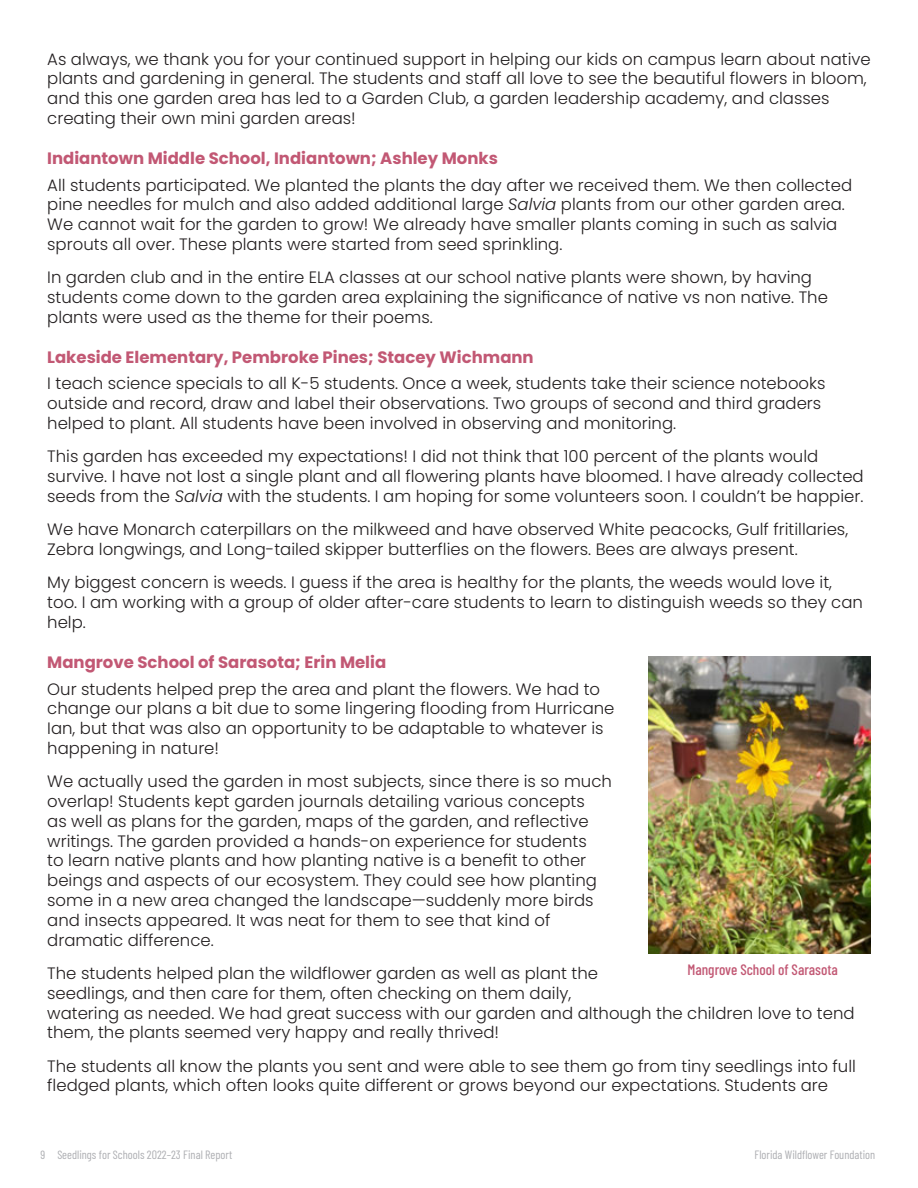
<style>
.page{position:relative;width:918px;height:1188px;background:#fff}
.page>*{position:absolute;margin:0;border:0;box-sizing:border-box;transform-origin:0 0}
.t1{font:300 16.5px/19.8px "Poppins";color:#231f20}
.t2{font:700 16.5px "Poppins";color:#c25874}
.t3{font:500 15px "Barlow Condensed";color:#c25874}
.t4{font:12px "Barlow Condensed";color:#adaeb2}
.s1{font-style:italic}
</style>
<div class="page">
<img style="left:648px;top:657px;width:223px;height:297px">
<p class="t1" style="left:47px;top:49px;width:825px">As always, we thank you for your continued support in helping our kids on campus learn about native plants and gardening in general. The students and staff all love to see the beautiful flowers in bloom, and this one garden area has led to a Garden Club, a garden leadership academy, and classes creating their own mini garden areas!</p>
<p class="t2" style="left:47px;top:149px;width:452px">Indiantown Middle School, Indiantown; Ashley Monks</p>
<p class="t1" style="left:47px;top:175px;width:806px">All students participated. We planted the plants the day after we received them. We then collected pine needles for mulch and also added additional large <span class="s1">Salvia</span> plants from our other garden area.<br>We cannot wait for the garden to grow! We already have smaller plants coming in such as salvia sprouts all over. These plants were started from seed sprinkling.</p>
<p class="t1" style="left:47px;top:268px;width:782px">In garden club and in the entire ELA classes at our school native plants were shown, by having students come down to the garden area explaining the significance of native vs non native. The plants were used as the theme for their poems.</p>
<p class="t2" style="left:47px;top:348px;width:488px">Lakeside Elementary, Pembroke Pines; Stacey Wichmann</p>
<p class="t1" style="left:47px;top:374px;width:780px">I teach science specials to all K-5 students. Once a week, students take their science notebooks outside and record, draw and label their observations. Two groups of second and third graders helped to plant. All students have been involved in observing and monitoring.</p>
<p class="t1" style="left:47px;top:447px;width:818px">This garden has exceeded my expectations! I did not think that 100 percent of the plants would survive. I have not lost a single plant and all flowering plants have bloomed. I have already collected seeds from the <span class="s1">Salvia</span> with the students. I am hoping for some volunteers soon. I couldn’t be happier.</p>
<p class="t1" style="left:47px;top:520px;width:802px">We have Monarch caterpillars on the milkweed and have observed White peacocks, Gulf fritillaries,<br>Zebra longwings, and Long-tailed skipper butterflies on the flowers. Bees are always present.</p>
<p class="t1" style="left:47px;top:573px;width:817px">My biggest concern is weeds. I guess if the area is healthy for the plants, the weeds would love it, too. I am working with a group of older after-care students to learn to distinguish weeds so they can help.</p>
<p class="t2" style="left:47px;top:653px;width:341px">Mangrove School of Sarasota; Erin Melia</p>
<p class="t1" style="left:47px;top:679px;width:569px">Our students helped prep the area and plant the flowers. We had to change our plans a bit due to some lingering flooding from Hurricane Ian, but that was also an opportunity to be adaptable to whatever is happening in nature!</p>
<p class="t1" style="left:47px;top:772px;width:566px">We actually used the garden in most subjects, since there is so much overlap! Students kept garden journals detailing various concepts<br>as well as plans for the garden, maps of the garden, and reflective writings. The garden provided a hands-on experience for students<br>to learn native plants and how planting native is a benefit to other beings and aspects of our ecosystem. They could see how planting some in a new area changed the landscape—suddenly more birds and insects appeared. It was neat for them to see that kind of dramatic difference.</p>
<p class="t1" style="left:47px;top:963px;width:809px">The students helped plan the wildflower garden as well as plant the<br>seedlings, and then care for them, often checking on them daily,<br>watering as needed. We had great success with our garden and although the children love to tend them, the plants seemed very happy and really thrived!</p>
<p class="t1" style="left:47px;top:1056px;width:810px">The students all know the plants you sent and were able to see them go from tiny seedlings into full fledged plants, which often looks quite different or grows beyond our expectations. Students are</p>
<p class="t3" style="left:688px;top:959px;width:152px">Mangrove School of Sarasota</p>
<p class="t4" style="left:40px;top:1146px;width:193px">9 Seedlings for Schools 2022–23 Final Report</p>
<p class="t4" style="left:754px;top:1146px;width:122px">Florida Wildflower Foundation</p>
</div>
